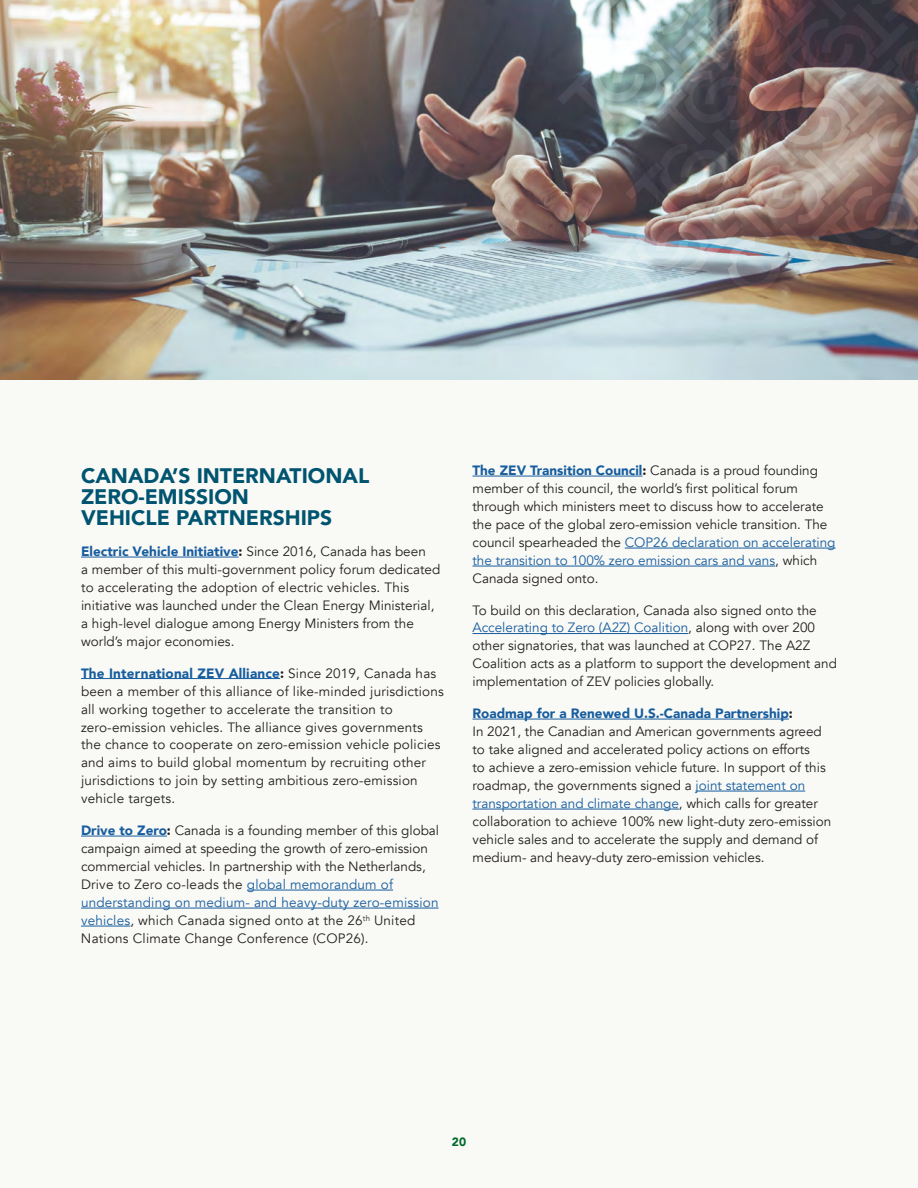
<style>
.page{position:relative;width:918px;height:1188px;background:#fff}
.page>*{position:absolute;margin:0;border:0;box-sizing:border-box;transform-origin:0 0}
.t1{font:900 21px/21px "Avenir";color:#005470}
.Body{font:13.5px/18px "Avenir";color:#231f20}
.t2{font:900 12px "Avenir";color:#006b29}
.s1{font-weight:900;color:#175d9e}
.s2{font-weight:900}
.s3{color:#175d9e}
</style>
<div class="page">
<img style="left:0;top:0;width:918px;height:380px">
<img style="left:557px;top:0;width:361px;height:294px">
<div style="left:0;top:381px;width:918px;height:807px;background:#f9f9f6"></div>
<hr style="left:81px;top:557px;width:158px;height:1px;background:#175d9e">
<hr style="left:81px;top:678px;width:199px;height:1px;background:#175d9e">
<hr style="left:81px;top:836px;width:86px;height:1px;background:#175d9e">
<hr style="left:247px;top:890px;width:146px;height:1px;background:#175d9e">
<hr style="left:81px;top:908px;width:358px;height:1px;background:#175d9e">
<hr style="left:81px;top:926px;width:49px;height:1px;background:#175d9e">
<hr style="left:472px;top:476px;width:171px;height:1px;background:#175d9e">
<hr style="left:625px;top:548px;width:211px;height:1px;background:#175d9e">
<hr style="left:472px;top:566px;width:303px;height:1px;background:#175d9e">
<hr style="left:472px;top:633px;width:216px;height:1px;background:#175d9e">
<hr style="left:472px;top:719px;width:317px;height:1px;background:#175d9e">
<hr style="left:696px;top:791px;width:109px;height:1px;background:#175d9e">
<hr style="left:472px;top:809px;width:207px;height:1px;background:#175d9e">
<h3 class="t1" style="left:81px;top:464px;width:290px">CANADA’S INTERNATIONAL<br>ZERO-EMISSION<br>VEHICLE PARTNERSHIPS</h3>
<p class="Body" style="left:81px;top:543px;width:361px"><span class="s1">Electric Vehicle Initiative</span><span class="s2">:</span> Since 2016, Canada has been<br>a member of this multi-government policy forum dedicated to accelerating the adoption of electric vehicles. This initiative was launched under the Clean Energy Ministerial, a high-level dialogue among Energy Ministers from the world’s major economies.</p>
<p class="Body" style="left:81px;top:664px;width:364px"><span class="s1">The International ZEV Alliance</span><span class="s2">:</span> Since 2019, Canada has been a member of this alliance of like-minded jurisdictions all working together to accelerate the transition to zero-emission vehicles. The alliance gives governments the chance to cooperate on zero-emission vehicle policies and aims to build global momentum by recruiting other jurisdictions to join by setting ambitious zero-emission vehicle targets.</p>
<p class="Body" style="left:81px;top:822px;width:360px"><span class="s1">Drive to Zero</span><span class="s2">:</span> Canada is a founding member of this global campaign aimed at speeding the growth of zero-emission commercial vehicles. In partnership with the Netherlands, Drive to Zero co-leads the <span class="s3">global memorandum of understanding on medium- and heavy-duty zero-emission vehicles</span>, which Canada signed onto at the 26<sup>th</sup> United Nations Climate Change Conference (COP26).</p>
<p class="Body" style="left:472px;top:462px;width:365px"><span class="s1">The ZEV Transition Council</span><span class="s2">:</span> Canada is a proud founding member of this council, the world’s first political forum through which ministers meet to discuss how to accelerate the pace of the global zero-emission vehicle transition. The council spearheaded the <span class="s3">COP26 declaration on accelerating the transition to 100% zero emission cars and vans</span>, which Canada signed onto.</p>
<p class="Body" style="left:472px;top:601px;width:366px">To build on this declaration, Canada also signed onto the <span class="s3">Accelerating to Zero (A2Z) Coalition</span>, along with over 200 other signatories, that was launched at COP27. The A2Z Coalition acts as a platform to support the development and implementation of ZEV policies globally.</p>
<p class="Body" style="left:472px;top:705px;width:360px"><span class="s1">Roadmap for a Renewed U.S.-Canada Partnership</span><span class="s2">:<br></span>In 2021, the Canadian and American governments agreed to take aligned and accelerated policy actions on efforts<br>to achieve a zero-emission vehicle future. In support of this roadmap, the governments signed a <span class="s3">joint statement on transportation and climate change</span>, which calls for greater collaboration to achieve 100% new light-duty zero-emission vehicle sales and to accelerate the supply and demand of medium- and heavy-duty zero-emission vehicles.</p>
<p class="t2" style="left:452px;top:1132px;width:16px">20</p>
</div>
